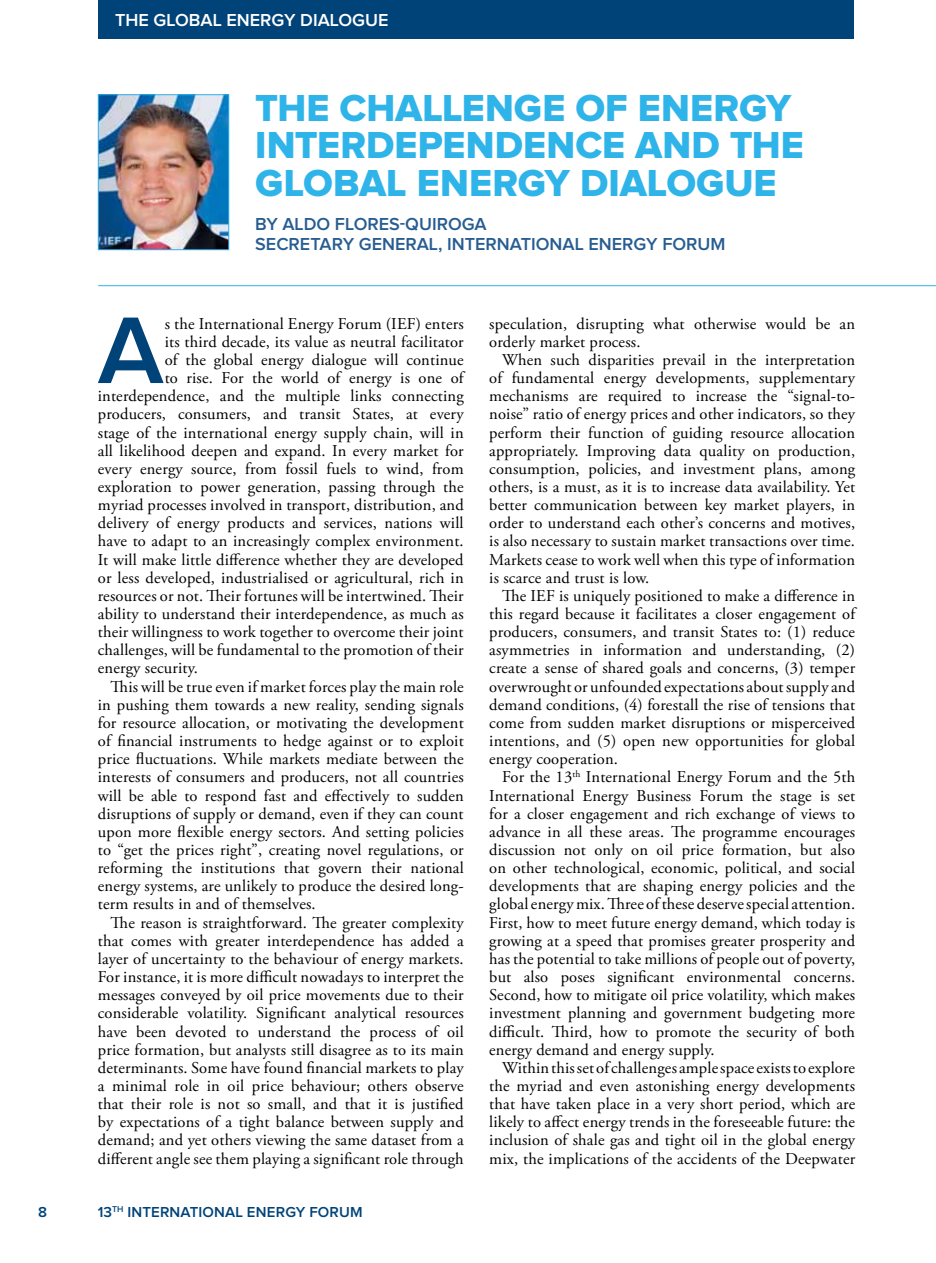
<style>
.page{position:relative;width:936px;height:1263px;background:#fff}
.page>*{position:absolute;margin:0;border:0;box-sizing:border-box;transform-origin:0 0}
.t1{font:600 98.1px "Proxima Nova";color:#004379}
.t2{font:39px/37.5px "Proxima Nova Extrabld";color:#2fb4e9}
.t3{font:600 18px "Proxima Nova";color:#285d91}
.t4{font:600 18px "Proxima Nova";color:#fff}
.t5{font:16.5px/18.1px "Adobe Garamond Pro";letter-spacing:.01em;color:#000;text-align:justify}
.t6{font:600 15px "Proxima Nova";letter-spacing:.01em;color:#004379}
</style>
<div class="page">
<hr style="left:98px;top:285px;width:837px;height:1px;background:#2fb4e9">
<img style="left:100px;top:97px;width:127px;height:151px">
<div style="left:98px;top:95px;width:131px;height:155px;border:1px solid #2fb4e9"></div>
<div style="left:98px;top:0;width:755px;height:38px;background:#004379"></div>
<p class="t4" style="left:115px;top:10px;width:64px">THE GLOBAL</p>
<p class="t4" style="left:226px;top:10px;width:23px">ENERGY</p>
<p class="t4" style="left:300px;top:10px;width:12px">DIALOGUE</p>
<h2 class="t2" style="left:255px;top:90px;width:550px">THE CHALLENGE OF ENERGY<br>INTERDEPENDENCE AND THE<br>GLOBAL ENERGY DIALOGUE</h2>
<p class="t3" style="left:255px;top:214px;width:102px">BY ALDO FLORE</p>
<p class="t3" style="left:389px;top:214px;width:42px">S-QUIROGA</p>
<p class="t3" style="left:255px;top:234px;width:46px">SECRETARY</p>
<p class="t3" style="left:359px;top:234px;width:13px">GENERAL</p>
<p class="t3" style="left:438px;top:234px;width:26px">, INTERNATIONAL</p>
<p class="t3" style="left:588px;top:234px;width:23px">ENERGY</p>
<p class="t3" style="left:662px;top:234px;width:24px">FORUM</p>
<h1 class="t1" style="left:98px;top:295px;width:68px">A</h1>
<p class="t5" style="left:165px;top:315px;width:300px">s the International Energy Forum (IEF) enters</p>
<p class="t5" style="left:165px;top:333px;width:300px">its third decade, its value as neutral facilitator</p>
<p class="t5" style="left:165px;top:351px;width:300px">of the global energy dialogue will continue</p>
<p class="t5" style="left:165px;top:369px;width:300px">to rise. For the world of energy is one of</p>
<p class="t5" style="left:98px;top:387px;width:367px">interdependence, and the multiple links connecting</p>
<p class="t5" style="left:98px;top:406px;width:367px">producers, consumers, and transit States, at every</p>
<p class="t5" style="left:98px;top:424px;width:367px">stage of the international energy supply chain, will in</p>
<p class="t5" style="left:98px;top:442px;width:367px">all likelihood deepen and expand. In every market for</p>
<p class="t5" style="left:98px;top:460px;width:367px">every energy source, from fossil fuels to wind, from</p>
<p class="t5" style="left:98px;top:478px;width:367px">exploration to power generation, passing through the</p>
<p class="t5" style="left:98px;top:496px;width:367px">myriad processes involved in transport, distribution, and</p>
<p class="t5" style="left:98px;top:514px;width:367px">delivery of energy products and services, nations will</p>
<p class="t5" style="left:98px;top:533px;width:367px">have to adapt to an increasingly complex environment.</p>
<p class="t5" style="left:98px;top:551px;width:367px">It will make little difference whether they are developed</p>
<p class="t5" style="left:98px;top:569px;width:367px">or less developed, industrialised or agricultural, rich in</p>
<p class="t5" style="left:98px;top:587px;width:367px">resources or not. Their fortunes will be intertwined. Their</p>
<p class="t5" style="left:98px;top:605px;width:367px">ability to understand their interdependence, as much as</p>
<p class="t5" style="left:98px;top:623px;width:367px">their willingness to work together to overcome their joint</p>
<p class="t5" style="left:98px;top:642px;width:367px">challenges, will be fundamental to the promotion of their</p>
<p class="t5" style="left:98px;top:660px;width:102px">energy security.</p>
<p class="t5" style="left:111px;top:678px;width:354px">This will be true even if market forces play the main role</p>
<p class="t5" style="left:98px;top:696px;width:367px">in pushing them towards a new reality, sending signals</p>
<p class="t5" style="left:98px;top:714px;width:367px">for resource allocation, or motivating the development</p>
<p class="t5" style="left:98px;top:732px;width:367px">of financial instruments to hedge against or to exploit</p>
<p class="t5" style="left:98px;top:750px;width:367px">price fluctuations. While markets mediate between the</p>
<p class="t5" style="left:98px;top:769px;width:367px">interests of consumers and producers, not all countries</p>
<p class="t5" style="left:98px;top:787px;width:367px">will be able to respond fast and effectively to sudden</p>
<p class="t5" style="left:98px;top:805px;width:367px">disruptions of supply or demand, even if they can count</p>
<p class="t5" style="left:98px;top:823px;width:367px">upon more flexible energy sectors. And setting policies</p>
<p class="t5" style="left:98px;top:841px;width:367px">to “get the prices right”, creating novel regulations, or</p>
<p class="t5" style="left:98px;top:859px;width:367px">reforming the institutions that govern their national</p>
<p class="t5" style="left:98px;top:877px;width:367px">energy systems, are unlikely to produce the desired long-</p>
<p class="t5" style="left:98px;top:896px;width:219px">term results in and of themselves.</p>
<p class="t5" style="left:111px;top:914px;width:354px">The reason is straightforward. The greater complexity</p>
<p class="t5" style="left:98px;top:932px;width:367px">that comes with greater interdependence has added a</p>
<p class="t5" style="left:98px;top:950px;width:367px">layer of uncertainty to the behaviour of energy markets.</p>
<p class="t5" style="left:98px;top:968px;width:367px">For instance, it is more difficult nowadays to interpret the</p>
<p class="t5" style="left:98px;top:986px;width:367px">messages conveyed by oil price movements due to their</p>
<p class="t5" style="left:98px;top:1005px;width:367px">considerable volatility. Significant analytical resources</p>
<p class="t5" style="left:98px;top:1023px;width:367px">have been devoted to understand the process of oil</p>
<p class="t5" style="left:98px;top:1041px;width:367px">price formation, but analysts still disagree as to its main</p>
<p class="t5" style="left:98px;top:1059px;width:367px">determinants. Some have found financial markets to play</p>
<p class="t5" style="left:98px;top:1077px;width:367px">a minimal role in oil price behaviour; others observe</p>
<p class="t5" style="left:98px;top:1095px;width:367px">that their role is not so small, and that it is justified</p>
<p class="t5" style="left:98px;top:1113px;width:367px">by expectations of a tight balance between supply and</p>
<p class="t5" style="left:98px;top:1132px;width:367px">demand; and yet others viewing the same dataset from a</p>
<p class="t5" style="left:98px;top:1150px;width:367px">different angle see them playing a significant role through</p>
<p class="t6" style="left:38px;top:1203px;width:10px">8</p>
<p class="t6" style="left:98px;top:1203px;width:266px">13<sup>TH</sup> INTERNATIONAL ENERGY FORUM</p>
<p class="t5" style="left:489px;top:315px;width:367px">speculation, disrupting what otherwise would be an orderly market process.</p>
<p class="t5" style="left:489px;top:351px;width:367px;text-indent:13px">When such disparities prevail in the interpretation of fundamental energy developments, supplementary mechanisms are required to increase the “signal-to&shy;noise” ratio of energy prices and other indicators, so they perform their function of guiding resource allocation appropriately. Improving data quality on production, consumption, policies, and investment plans, among others, is a must, as it is to increase data availability. Yet better communication between key market players, in order to understand each other’s concerns and motives, is also necessary to sustain market transactions over time.<br>Markets cease to work well when this type of information is scarce and trust is low.</p>
<p class="t5" style="left:489px;top:587px;width:367px;text-indent:13px">The IEF is uniquely positioned to make a difference in this regard because it facilitates a closer engagement of producers, consumers, and transit States to: (1) reduce asymmetries in information and understanding, (2) create a sense of shared goals and concerns, (3) temper overwrought or unfounded expectations about supply and demand conditions, (4) forestall the rise of tensions that come from sudden market disruptions or misperceived intentions, and (5) open new opportunities for global energy cooperation.</p>
<p class="t5" style="left:489px;top:769px;width:367px;text-indent:13px">For the 13<sup>th</sup> International Energy Forum and the 5th International Energy Business Forum the stage is set for a closer engagement and rich exchange of views to advance in all these areas. The programme encourages discussion not only on oil price formation, but also on other technological, economic, political, and social developments that are shaping energy policies and the global energy mix. Three of these deserve special attention.<br>First, how to meet future energy demand, which today is growing at a speed that promises greater prosperity and has the potential to take millions of people out of poverty, but also poses significant environmental concerns.<br>Second, how to mitigate oil price volatility, which makes investment planning and government budgeting more difficult. Third, how to promote the security of both energy demand and energy supply.</p>
<p class="t5" style="left:489px;top:1059px;width:367px;text-indent:13px">Within this set of challenges ample space exists to explore the myriad and even astonishing energy developments that have taken place in a very short period, which are likely to affect energy trends in the foreseeable future: the inclusion of shale gas and tight oil in the global energy mix, the implications of the accidents of the Deepwater</p>
</div>
